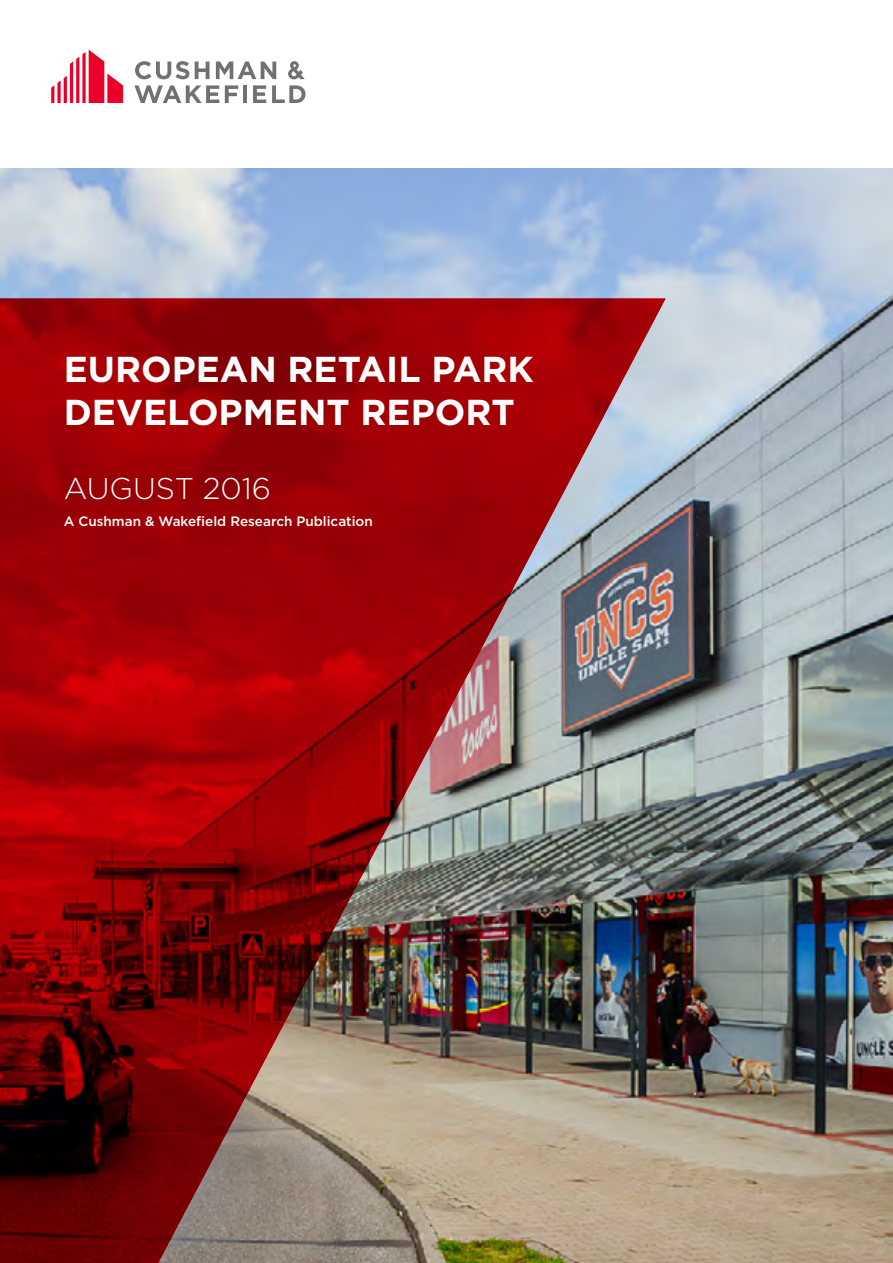
<style>
.page{position:relative;width:893px;height:1263px;background:#fff}
.page>*{position:absolute;margin:0;border:0;box-sizing:border-box;transform-origin:0 0}
.t1{font:700 36px/43.2px "Gotham";color:#fff}
.t2{font:300 30px "Gotham";color:#fff}
.t3{font:500 13.5px "Gotham";color:#fff}
</style>
<div class="page">
<img style="left:0;top:168px;width:893px;height:1095px">
<img style="left:0;top:298px;width:666px;height:965px">
<svg style="left:51px;top:50px;width:72px;height:53px"></svg>
<svg style="left:195px;top:62px;width:15px;height:17px"></svg>
<hr style="left:243px;top:85px;width:4px;height:18px;background:#707272">
<svg style="left:253px;top:85px;width:13px;height:18px"></svg>
<svg style="left:272px;top:85px;width:34px;height:18px"></svg>
<svg style="left:135px;top:61px;width:54px;height:18px"></svg>
<svg style="left:216px;top:61px;width:60px;height:18px"></svg>
<svg style="left:225px;top:85px;width:13px;height:18px"></svg>
<svg style="left:134px;top:85px;width:85px;height:18px"></svg>
<svg style="left:288px;top:61px;width:17px;height:18px"></svg>
<h1 class="t1" style="left:64px;top:347px;width:471px">EUROPEAN RETAIL PARK<br>DEVELOPMENT REPORT</h1>
<h2 class="t2" style="left:64px;top:470px;width:209px">AUGUST 2016</h2>
<p class="t3" style="left:64px;top:512px;width:311px">A Cushman &amp; Wakefield Research Publication</p>
</div>
